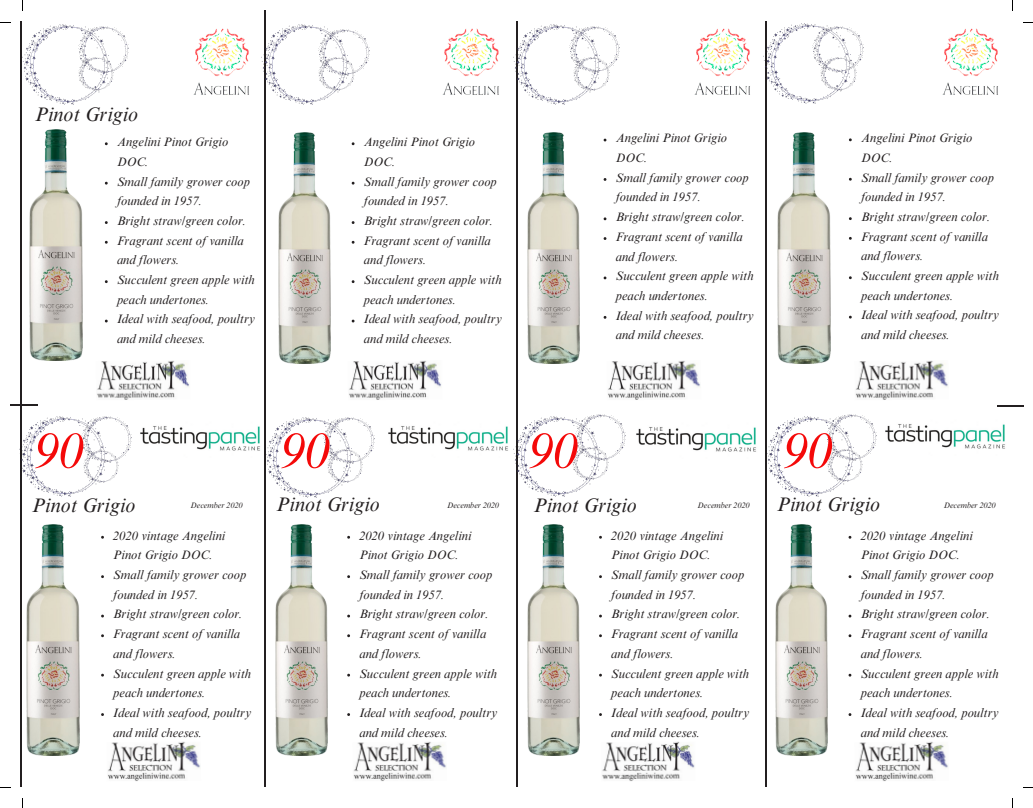
<style>
.page{position:relative;width:1033px;height:808px;background:#fff}
.page>*{position:absolute;margin:0;border:0;box-sizing:border-box;transform-origin:0 0}
.t1{font:italic 50px "Times NRMT Pro";color:#f40909}
.t2{font:italic 20px "Times NRMT Pro";color:#231f20}
.t3{font:italic 12.5px/19.8px "Times NRMT Pro";color:#231f20}
.t4{font:italic 8.12px "Times NRMT Pro";color:#231f20}
</style>
<div class="page">
<img style="left:855px;top:360px;width:93px;height:40px">
<img style="left:608px;top:360px;width:92px;height:40px">
<img style="left:349px;top:360px;width:92px;height:40px">
<img style="left:97px;top:360px;width:92px;height:40px">
<img style="left:602px;top:741px;width:93px;height:40px">
<img style="left:855px;top:741px;width:93px;height:40px">
<img style="left:353px;top:741px;width:93px;height:40px">
<img style="left:108px;top:741px;width:92px;height:40px">
<hr style="left:20px;top:22px;width:1px;height:765px;background:#231f20">
<hr style="left:264px;top:10px;width:1px;height:776px;background:#231f20">
<hr style="left:516px;top:22px;width:2px;height:765px;background:#231f20">
<hr style="left:765px;top:22px;width:1px;height:765px;background:#231f20">
<img style="left:265px;top:417px;width:84px;height:80px">
<img style="left:324px;top:417px;width:50px;height:46px">
<img style="left:327px;top:449px;width:36px;height:33px">
<hr style="left:10px;top:404px;width:28px;height:2px;background:#231f20">
<hr style="left:997px;top:405px;width:26px;height:2px;background:#231f20">
<img style="left:261px;top:25px;width:78px;height:79px">
<img style="left:319px;top:29px;width:50px;height:44px">
<img style="left:319px;top:58px;width:35px;height:33px">
<img style="left:21px;top:416px;width:76px;height:80px">
<img style="left:513px;top:416px;width:78px;height:80px">
<img style="left:767px;top:416px;width:77px;height:80px">
<img style="left:513px;top:25px;width:86px;height:79px">
<img style="left:764px;top:24px;width:79px;height:80px">
<img style="left:22px;top:25px;width:86px;height:79px">
<img style="left:78px;top:73px;width:36px;height:18px">
<img style="left:573px;top:73px;width:36px;height:18px">
<img style="left:820px;top:73px;width:36px;height:18px">
<img style="left:78px;top:27px;width:51px;height:46px">
<img style="left:569px;top:27px;width:51px;height:46px">
<img style="left:813px;top:27px;width:50px;height:46px">
<img style="left:826px;top:414px;width:50px;height:46px">
<img style="left:81px;top:416px;width:51px;height:46px">
<img style="left:575px;top:414px;width:50px;height:46px">
<img style="left:827px;top:449px;width:35px;height:33px">
<img style="left:573px;top:447px;width:35px;height:33px">
<img style="left:83px;top:450px;width:36px;height:33px">
<img style="left:193px;top:28px;width:56px;height:67px">
<img style="left:30px;top:129px;width:52px;height:231px">
<img style="left:278px;top:133px;width:53px;height:230px">
<img style="left:527px;top:133px;width:53px;height:230px">
<img style="left:778px;top:133px;width:52px;height:230px">
<img style="left:442px;top:28px;width:57px;height:67px">
<img style="left:694px;top:28px;width:56px;height:67px">
<img style="left:942px;top:28px;width:56px;height:67px">
<img style="left:140px;top:426px;width:120px;height:25px">
<img style="left:27px;top:524px;width:52px;height:231px">
<img style="left:388px;top:426px;width:120px;height:25px">
<img style="left:636px;top:427px;width:120px;height:25px">
<img style="left:885px;top:424px;width:120px;height:25px">
<img style="left:275px;top:524px;width:53px;height:231px">
<img style="left:527px;top:524px;width:53px;height:231px">
<img style="left:775px;top:524px;width:52px;height:231px">
<p class="t2" style="left:35px;top:107px;width:105px">Pinot Grigio</p>
<p class="t3" style="left:117px;top:133px;width:113px">Angelini Pinot Grigio<br>DOC.</p>
<p class="t3" style="left:117px;top:173px;width:134px">Small family grower coop founded in 1957.</p>
<p class="t3" style="left:117px;top:212px;width:131px">Bright straw/green color.</p>
<p class="t3" style="left:117px;top:232px;width:128px">Fragrant scent of vanilla and flowers.</p>
<h1 class="t3" style="left:117px;top:271px;width:139px">Succulent green apple with peach undertones.</h1>
<h1 class="t3" style="left:117px;top:311px;width:140px">Ideal with seafood, poultry and mild cheeses.</h1>
<p class="t3" style="left:364px;top:133px;width:113px">Angelini Pinot Grigio<br>DOC.</p>
<p class="t3" style="left:364px;top:173px;width:134px">Small family grower coop founded in 1957.</p>
<p class="t3" style="left:364px;top:212px;width:131px">Bright straw/green color.</p>
<p class="t3" style="left:364px;top:232px;width:128px">Fragrant scent of vanilla and flowers.</p>
<p class="t3" style="left:364px;top:271px;width:139px">Succulent green apple with peach undertones.</p>
<p class="t3" style="left:364px;top:311px;width:140px">Ideal with seafood, poultry and mild cheeses.</p>
<p class="t3" style="left:616px;top:130px;width:113px">Angelini Pinot Grigio<br>DOC.</p>
<p class="t3" style="left:616px;top:169px;width:134px">Small family grower coop founded in 1957.</p>
<p class="t3" style="left:616px;top:208px;width:131px">Bright straw/green color.</p>
<p class="t3" style="left:616px;top:228px;width:128px">Fragrant scent of vanilla and flowers.</p>
<p class="t3" style="left:616px;top:268px;width:139px">Succulent green apple with peach undertones.</p>
<p class="t3" style="left:616px;top:307px;width:140px">Ideal with seafood, poultry and mild cheeses.</p>
<p class="t3" style="left:861px;top:130px;width:113px">Angelini Pinot Grigio<br>DOC.</p>
<p class="t3" style="left:861px;top:169px;width:134px">Small family grower coop founded in 1957.</p>
<p class="t3" style="left:861px;top:208px;width:131px">Bright straw/green color.</p>
<p class="t3" style="left:861px;top:228px;width:128px">Fragrant scent of vanilla and flowers.</p>
<p class="t3" style="left:861px;top:267px;width:139px">Succulent green apple with peach undertones.</p>
<h1 class="t3" style="left:861px;top:307px;width:140px">Ideal with seafood, poultry and mild cheeses.</h1>
<p class="t1" style="left:34px;top:431px;width:52px">90</p>
<p class="t1" style="left:280px;top:431px;width:52px">90</p>
<p class="t1" style="left:528px;top:431px;width:52px">90</p>
<p class="t1" style="left:783px;top:431px;width:52px">90</p>
<p class="t2" style="left:276px;top:496px;width:105px">Pinot Grigio</p>
<p class="t2" style="left:533px;top:497px;width:105px">Pinot Grigio</p>
<p class="t2" style="left:776px;top:496px;width:105px">Pinot Grigio</p>
<p class="t3" style="left:359px;top:527px;width:113px">2020 vintage Angelini<br>Pinot Grigio DOC.</p>
<p class="t3" style="left:359px;top:566px;width:134px">Small family grower coop founded in 1957.</p>
<p class="t3" style="left:359px;top:605px;width:131px">Bright straw/green color.</p>
<p class="t3" style="left:359px;top:625px;width:128px">Fragrant scent of vanilla and flowers.</p>
<p class="t3" style="left:359px;top:665px;width:139px">Succulent green apple with peach undertones.</p>
<p class="t3" style="left:359px;top:704px;width:140px">Ideal with seafood, poultry and mild cheeses.</p>
<p class="t2" style="left:32px;top:497px;width:105px">Pinot Grigio</p>
<p class="t4" style="left:191px;top:502px;width:54px">December 2020</p>
<p class="t4" style="left:447px;top:502px;width:54px">December 2020</p>
<p class="t4" style="left:697px;top:502px;width:54px">December 2020</p>
<p class="t4" style="left:943px;top:502px;width:54px">December 2020</p>
<p class="t3" style="left:113px;top:527px;width:113px">2020 vintage Angelini<br>Pinot Grigio DOC.</p>
<p class="t3" style="left:113px;top:566px;width:134px">Small family grower coop founded in 1957.</p>
<p class="t3" style="left:113px;top:605px;width:131px">Bright straw/green color.</p>
<p class="t3" style="left:113px;top:625px;width:128px">Fragrant scent of vanilla and flowers.</p>
<p class="t3" style="left:113px;top:665px;width:139px">Succulent green apple with peach undertones.</p>
<p class="t3" style="left:113px;top:704px;width:140px">Ideal with seafood, poultry and mild cheeses.</p>
<h1 class="t3" style="left:611px;top:527px;width:113px">2020 vintage Angelini<br>Pinot Grigio DOC.</h1>
<p class="t3" style="left:611px;top:566px;width:134px">Small family grower coop founded in 1957.</p>
<p class="t3" style="left:611px;top:605px;width:131px">Bright straw/green color.</p>
<p class="t3" style="left:611px;top:625px;width:128px">Fragrant scent of vanilla and flowers.</p>
<p class="t3" style="left:611px;top:665px;width:139px">Succulent green apple with peach undertones.</p>
<p class="t3" style="left:611px;top:704px;width:140px">Ideal with seafood, poultry and mild cheeses.</p>
<p class="t3" style="left:860px;top:527px;width:113px">2020 vintage Angelini<br>Pinot Grigio DOC.</p>
<p class="t3" style="left:860px;top:566px;width:134px">Small family grower coop founded in 1957.</p>
<p class="t3" style="left:860px;top:605px;width:131px">Bright straw/green color.</p>
<p class="t3" style="left:860px;top:625px;width:128px">Fragrant scent of vanilla and flowers.</p>
<p class="t3" style="left:860px;top:665px;width:139px">Succulent green apple with peach undertones.</p>
<p class="t3" style="left:860px;top:704px;width:140px">Ideal with seafood, poultry and mild cheeses.</p>
</div>
